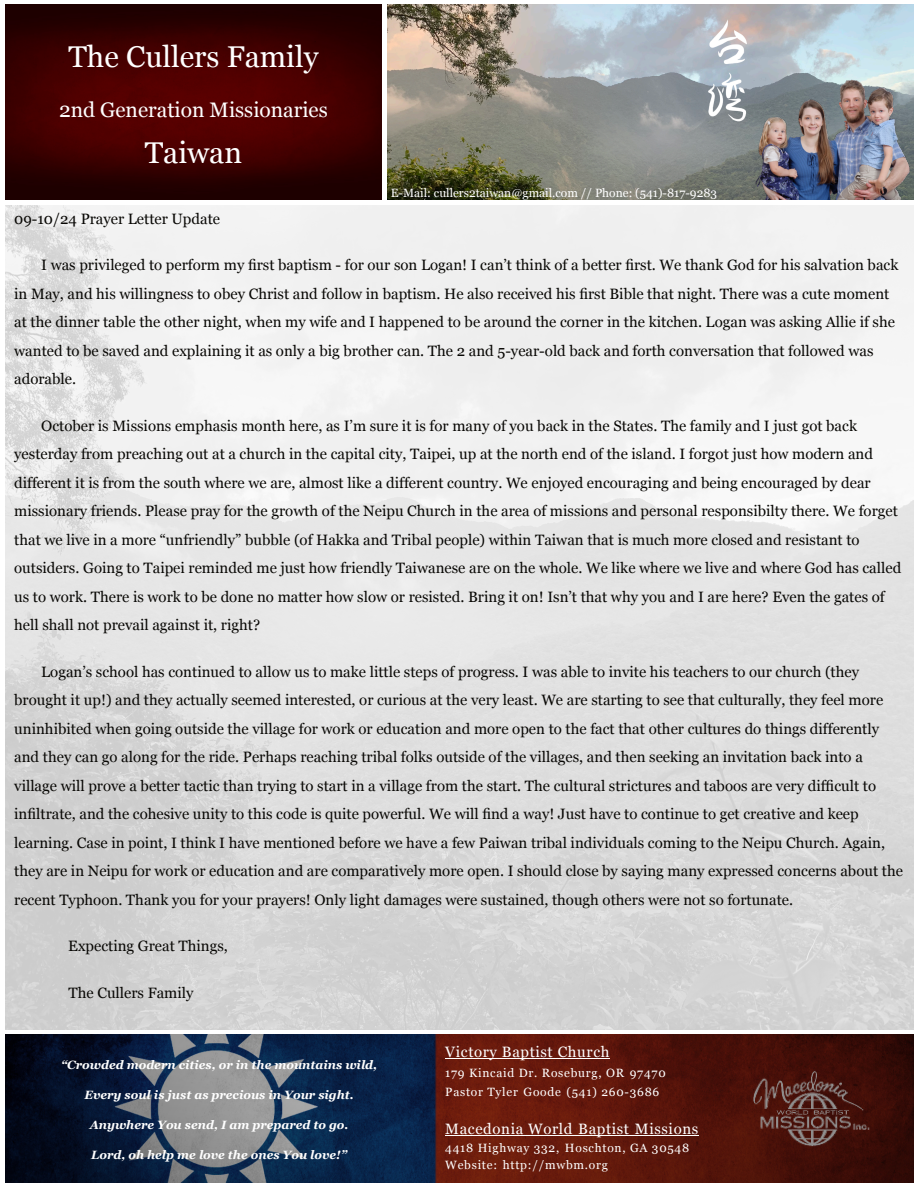
<style>
.page{position:relative;width:918px;height:1188px;background:#fff}
.page>*{position:absolute;margin:0;border:0;box-sizing:border-box;transform-origin:0 0}
.t1{font:30px "Georgia";color:#fff}
.t2{font:21px "Georgia";color:#fff}
.t3{font:15px/28.5px "Georgia";color:#080704}
.t4{font:15px "Georgia";letter-spacing:.04em;color:#fff}
.t5{font:italic 700 12px "Georgia";color:#fff}
.t6{font:12px/17.9px "Georgia";letter-spacing:.06em;color:#fff}
.t7{font:12px "Georgia";color:#fff}
</style>
<div class="page">
<img style="left:5px;top:1035px;width:908px;height:148px">
<img style="left:754px;top:1071px;width:115px;height:76px">
<img style="left:5px;top:5px;width:376px;height:195px">
<img style="left:388px;top:5px;width:525px;height:195px">
<img style="left:752px;top:77px;width:162px;height:122px">
<img style="left:679px;top:19px;width:118px;height:118px">
<hr style="left:445px;top:1135px;width:253px;height:1px;background:#fff">
<hr style="left:445px;top:1058px;width:165px;height:1px;background:#fff">
<img style="left:5px;top:206px;width:909px;height:823px">
<h1 class="t1" style="left:68px;top:45px;width:252px">The Cullers Family</h1>
<h2 class="t2" style="left:59px;top:101px;width:270px">2nd Generation Missionaries</h2>
<h1 class="t1" style="left:145px;top:141px;width:99px">Taiwan</h1>
<p class="t7" style="left:391px;top:188px;width:328px">E-Mail: cullers2taiwan@gmail.com // Phone: (541)-817-9283</p>
<p class="t3" style="left:14px;top:205px;width:207px">09-10/24 Prayer Letter Update</p>
<p class="t3" style="left:14px;top:252px;width:886px;text-indent:27px">I was privileged to perform my first baptism - for our son Logan! I can’t think of a better first. We thank God for his salvation back in May, and his willingness to obey Christ and follow in baptism. He also received his first Bible that night. There was a cute moment at the dinner table the other night, when my wife and I happened to be around the corner in the kitchen. Logan was asking Allie if she wanted to be saved and explaining it as only a big brother can. The 2 and 5-year-old back and forth conversation that followed was adorable.</p>
<p class="t3" style="left:14px;top:412px;width:889px;text-indent:27px">October is Missions emphasis month here, as I’m sure it is for many of you back in the States. The family and I just got back yesterday from preaching out at a church in the capital city, Taipei, up at the north end of the island. I forgot just how modern and different it is from the south where we are, almost like a different country. We enjoyed encouraging and being encouraged by dear missionary friends. Please pray for the growth of the Neipu Church in the area of missions and personal responsibilty there. We forget that we live in a more “unfriendly” bubble (of Hakka and Tribal people) within Taiwan that is much more closed and resistant to outsiders. Going to Taipei reminded me just how friendly Taiwanese are on the whole. We like where we live and where God has called us to work. There is work to be done no matter how slow or resisted. Bring it on! Isn’t that why you and I are here? Even the gates of hell shall not prevail against it, right?</p>
<p class="t3" style="left:14px;top:658px;width:890px;text-indent:27px">Logan’s school has continued to allow us to make little steps of progress. I was able to invite his teachers to our church (they brought it up!) and they actually seemed interested, or curious at the very least. We are starting to see that culturally, they feel more uninhibited when going outside the village for work or education and more open to the fact that other cultures do things differently and they can go along for the ride. Perhaps reaching tribal folks outside of the villages, and then seeking an invitation back into a village will prove a better tactic than trying to start in a village from the start. The cultural strictures and taboos are very difficult to infiltrate, and the cohesive unity to this code is quite powerful. We will find a way! Just have to continue to get creative and keep learning. Case in point, I think I have mentioned before we have a few Paiwan tribal individuals coming to the Neipu Church. Again, they are in Neipu for work or education and are comparatively more open. I should close by saying many expressed concerns about the recent Typhoon. Thank you for your prayers! Only light damages were sustained, though others were not so fortunate.</p>
<p class="t3" style="left:68px;top:933px;width:161px">Expecting Great Things,</p>
<p class="t3" style="left:68px;top:979px;width:127px">The Cullers Family</p>
<p class="t5" style="left:61px;top:1059px;width:318px">“Crowded modern cities, or in the mountains wild,</p>
<p class="t5" style="left:84px;top:1089px;width:271px">Every soul is just as precious in Your sight.</p>
<p class="t5" style="left:90px;top:1119px;width:260px">Anywhere You send, I am prepared to go.</p>
<p class="t5" style="left:91px;top:1149px;width:257px">Lord, oh help me love the ones You love!”</p>
<p class="t4" style="left:445px;top:1046px;width:166px">Victory Baptist Church</p>
<p class="t6" style="left:445px;top:1064px;width:222px;line-height:19.5px">179 Kincaid Dr. Roseburg, OR 97470<br>Pastor Tyler Goode (541) 260-3686</p>
<p class="t4" style="left:445px;top:1122px;width:255px">Macedonia World Baptist Missions</p>
<p class="t6" style="left:445px;top:1139px;width:245px">4418 Highway 332, Hoschton, GA 30548<br>Website: http://mwbm.org</p>
</div>
